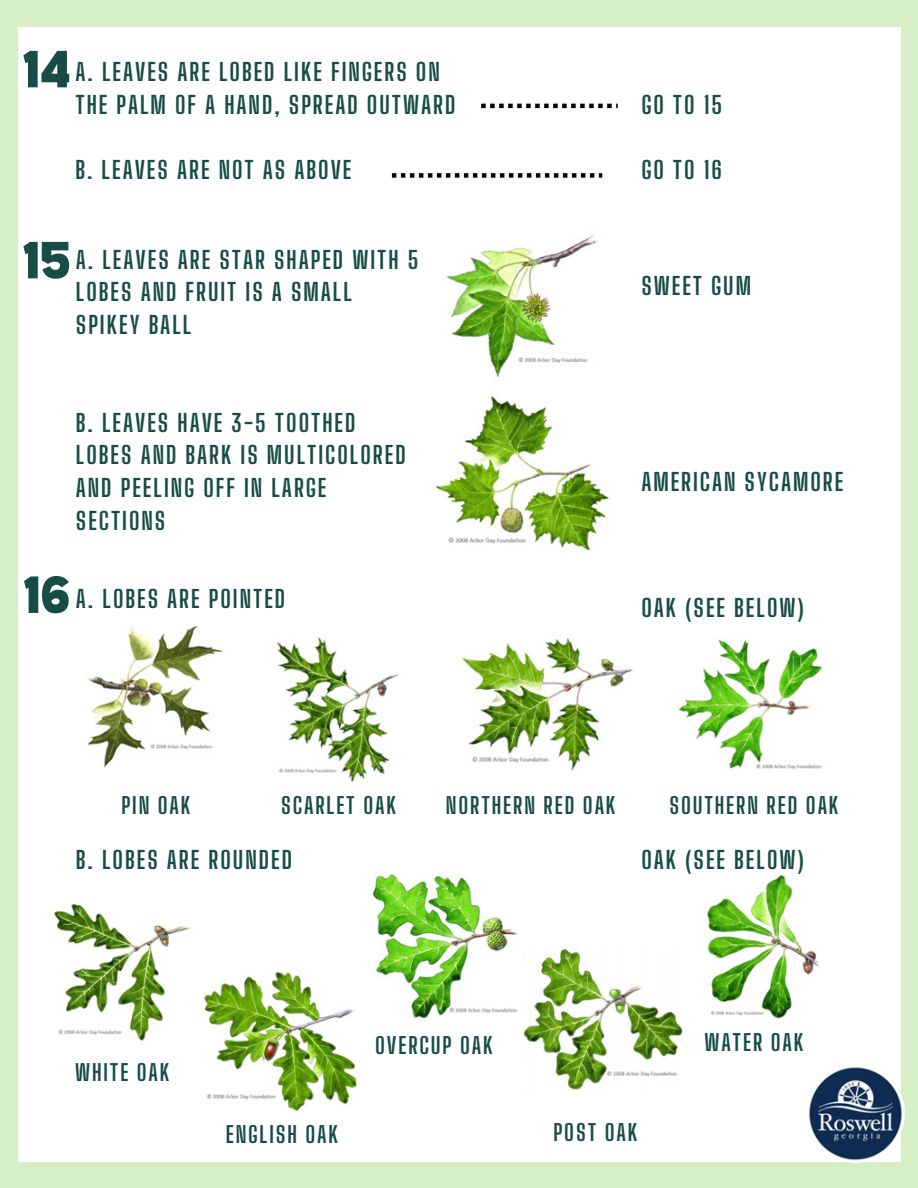
<style>
.page{position:relative;width:918px;height:1188px;background:#d6efc7}
.page>*{position:absolute;margin:0;border:0;box-sizing:border-box;transform-origin:0 0}
.t1{font:900 semi-condensed 51px "Bernoru";color:#184d47}
.t2{font:700 24px/32.7px "Big Shoulders Display";letter-spacing:.08em;color:#184d47}
.t3{font:700 22.5px "Big Shoulders Display";letter-spacing:.08em;color:#184d47}
</style>
<div class="page">
<div style="left:18px;top:27px;width:882px;height:1134px;background:#fff"></div>
<img style="left:443px;top:234px;width:155px;height:143px">
<img style="left:435px;top:396px;width:175px;height:155px">
<img style="left:706px;top:875px;width:113px;height:144px">
<img style="left:87px;top:625px;width:136px;height:142px">
<img style="left:276px;top:637px;width:123px;height:145px">
<img style="left:462px;top:638px;width:172px;height:133px">
<img style="left:676px;top:637px;width:146px;height:133px">
<img style="left:54px;top:904px;width:137px;height:137px">
<img style="left:202px;top:971px;width:155px;height:141px">
<img style="left:372px;top:871px;width:146px;height:149px">
<img style="left:523px;top:947px;width:161px;height:143px">
<svg style="left:392px;top:173px;width:210px;height:5px"></svg>
<svg style="left:481px;top:104px;width:137px;height:4px"></svg>
<img style="left:806px;top:1064px;width:98px;height:98px">
<h1 class="t1" style="left:23px;top:40px;width:50px">14</h1>
<h1 class="t2" style="left:75px;top:55px;width:381px">A. LEAVES ARE LOBED LIKE FINGERS ON<br>THE PALM OF A HAND, SPREAD OUTWARD</h1>
<h1 class="t2" style="left:75px;top:153px;width:278px">B. LEAVES ARE NOT AS ABOVE</h1>
<h1 class="t1" style="left:23px;top:231px;width:50px">15</h1>
<p class="t2" style="left:76px;top:243px;width:344px">A. LEAVES ARE STAR SHAPED WITH 5<br>LOBES AND FRUIT IS A SMALL<br>SPIKEY BALL</p>
<h1 class="t2" style="left:76px;top:406px;width:331px">B. LEAVES HAVE 3-5 TOOTHED<br>LOBES AND BARK IS MULTICOLORED<br>AND PEELING OFF IN LARGE<br>SECTIONS</h1>
<h1 class="t1" style="left:23px;top:566px;width:49px">16</h1>
<p class="t2" style="left:76px;top:582px;width:211px">A. LOBES ARE POINTED</p>
<h1 class="t2" style="left:641px;top:88px;width:82px">GO TO 15</h1>
<h1 class="t2" style="left:641px;top:153px;width:82px">GO TO 16</h1>
<h1 class="t2" style="left:641px;top:269px;width:111px">SWEET GUM</h1>
<p class="t2" style="left:641px;top:465px;width:204px">AMERICAN SYCAMORE</p>
<h1 class="t2" style="left:641px;top:591px;width:164px">OAK (SEE BELOW)</h1>
<p class="t3" style="left:121px;top:792px;width:71px">PIN OAK</p>
<h1 class="t3" style="left:281px;top:792px;width:117px">SCARLET OAK</h1>
<h1 class="t3" style="left:446px;top:792px;width:171px">NORTHERN RED OAK</h1>
<h1 class="t3" style="left:669px;top:792px;width:171px">SOUTHERN RED OAK</h1>
<p class="t2" style="left:76px;top:843px;width:218px">B. LOBES ARE ROUNDED</p>
<p class="t2" style="left:641px;top:843px;width:164px">OAK (SEE BELOW)</p>
<h1 class="t3" style="left:75px;top:1059px;width:96px">WHITE OAK</h1>
<p class="t3" style="left:226px;top:1121px;width:114px">ENGLISH OAK</p>
<p class="t3" style="left:375px;top:1032px;width:119px">OVERCUP OAK</p>
<h1 class="t3" style="left:553px;top:1119px;width:86px">POST OAK</h1>
<h1 class="t3" style="left:704px;top:1029px;width:101px">WATER OAK</h1>
</div>
